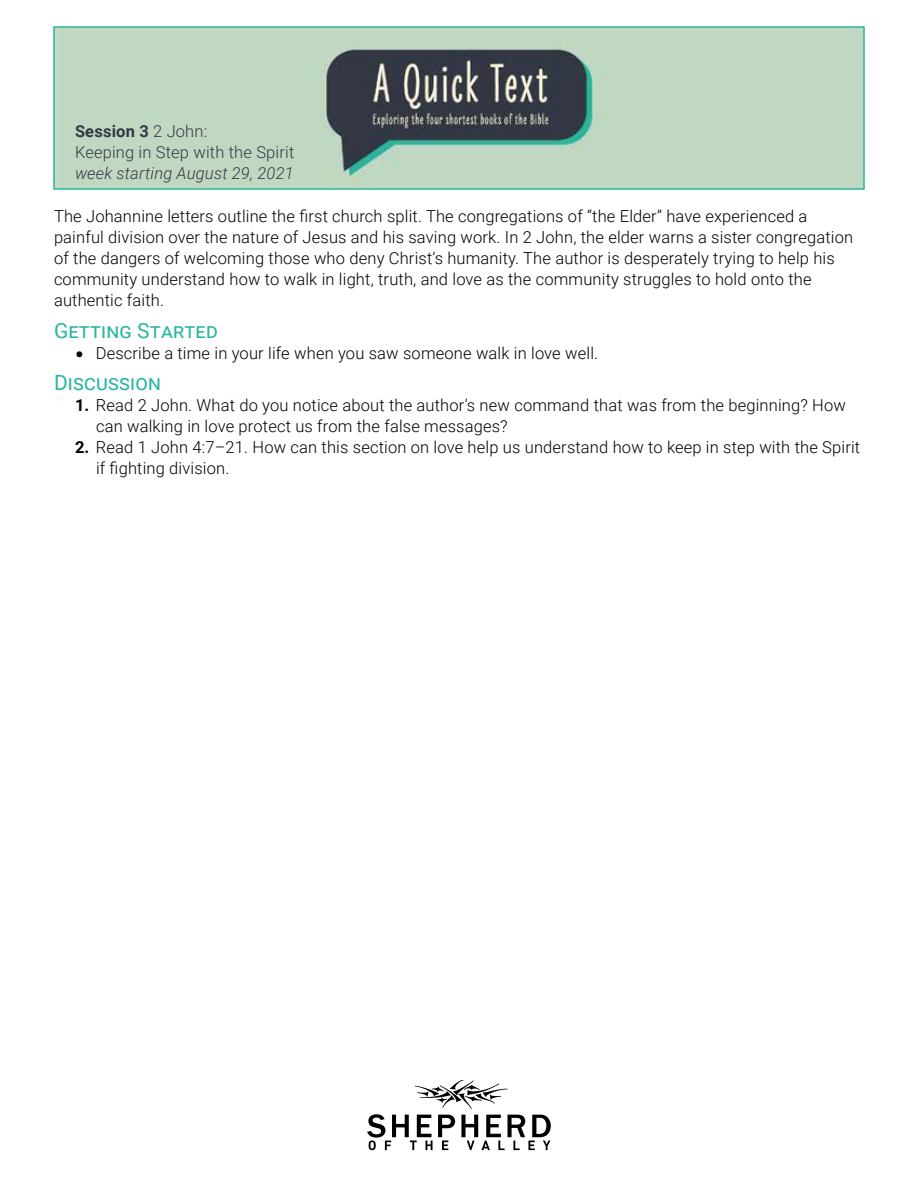
<style>
.page{position:relative;width:918px;height:1188px;background:#fff}
.page>*{position:absolute;margin:0;border:0;box-sizing:border-box;transform-origin:0 0}
.t1{font:21px "Roboto";letter-spacing:.01em;color:#2ab69d}
.t2{font:300 16.5px/21px "Roboto";letter-spacing:.01em;color:#000}
.t3{font:300 16.5px/21px "Roboto";letter-spacing:.01em;color:#343844}
.t4{font:italic 300 16.5px "Roboto";letter-spacing:.01em;color:#343844}
.s1{font-weight:700}
.s2{font-weight:700;font-size:24px}
</style>
<div class="page">
<svg style="left:367px;top:1080px;width:184px;height:70px"></svg>
<img style="left:56px;top:29px;width:806px;height:158px">
<div style="left:53px;top:26px;width:812px;height:164px;border:2px solid #2ab69d"></div>
<p class="t3" style="left:75px;top:120px;width:221px"><span class="s1">Session 3</span> 2 John:<br>Keeping in Step with the Spirit</p>
<p class="t4" style="left:75px;top:161px;width:220px">week starting August 29, 2021</p>
<p class="t2" style="left:54px;top:205px;width:801px">The Johannine letters outline the first church split. The congregations of “the Elder” have experienced a painful division over the nature of Jesus and his saving work. In 2 John, the elder warns a sister congregation of the dangers of welcoming those who deny Christ’s humanity. The author is desperately trying to help his community understand how to walk in light, truth, and love as the community struggles to hold onto the authentic faith.</p>
<p class="t1" style="left:54px;top:316px;width:165px">Getting Started</p>
<p class="t2" style="left:75px;top:342px;width:525px"><span class="s2">•</span> Describe a time in your life when you saw someone walk in love well.</p>
<p class="t1" style="left:54px;top:368px;width:108px">Discussion</p>
<p class="t2" style="left:96px;top:394px;width:752px;text-indent:-21px"><span class="s1">1.</span> Read 2 John. What do you notice about the author’s new command that was from the beginning? How can walking in love protect us from the false messages?</p>
<p class="t2" style="left:96px;top:436px;width:766px;text-indent:-21px"><span class="s1">2.</span> Read 1 John 4:7–21. How can this section on love help us understand how to keep in step with the Spirit if fighting division.</p>
</div>
